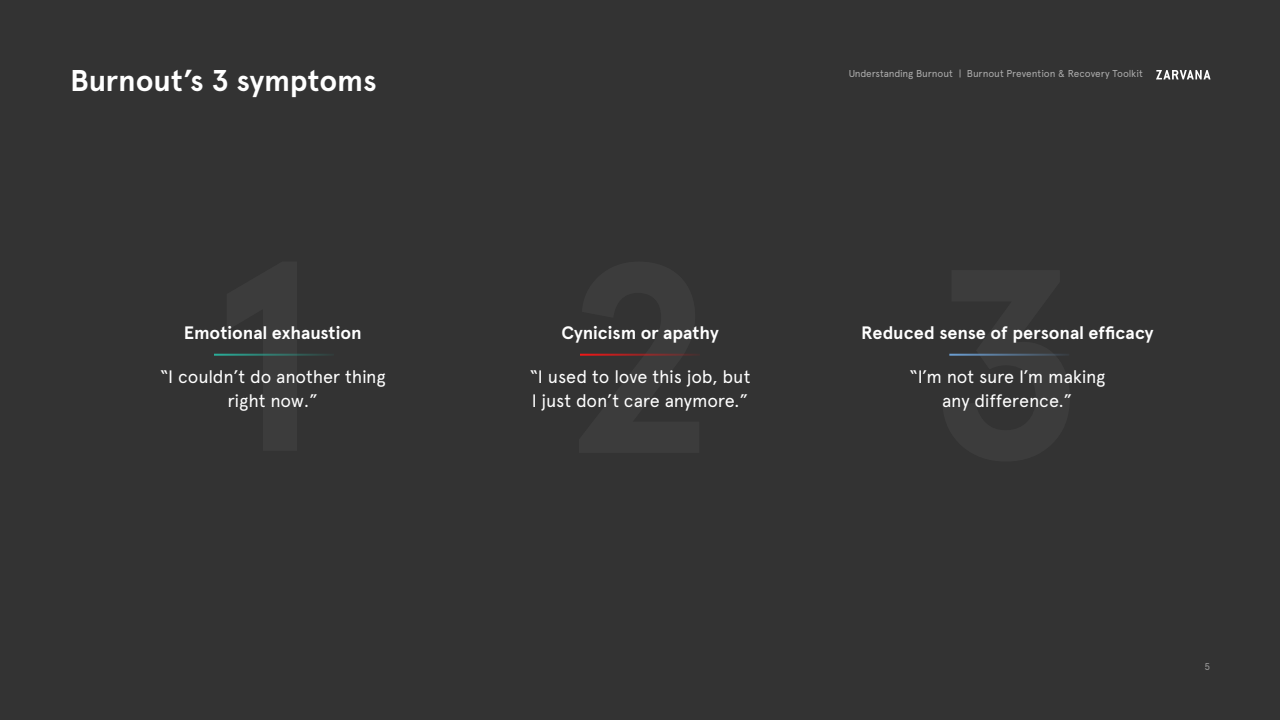
<style>
.page{position:relative;width:1280px;height:720px;background:#333}
.page>*{position:absolute;margin:0;border:0;box-sizing:border-box;transform-origin:0 0}
.t1{font:700 30px "Apercu";letter-spacing:-.005em;color:#fff}
.t2{font:18px/24px "Apercu";letter-spacing:-.01em;color:#fff;text-align:center}
.t3{font:700 18px "Apercu";color:#fff}
.t4{font:10px "Apercu";letter-spacing:-.005em;color:#fff}
.t5{font:10px "Apercu";color:#999}
</style>
<div class="page">
<svg style="left:1156px;top:70px;width:55px;height:9px"></svg>
<svg style="left:227px;top:353px;width:70px;height:1px"></svg>
<svg style="left:580px;top:353px;width:105px;height:1px"></svg>
<svg style="left:949px;top:353px;width:105px;height:1px"></svg>
<hr style="left:214px;top:354px;width:120px;height:2px;background:#2ab19c">
<hr style="left:580px;top:354px;width:120px;height:2px;background:#f51717">
<hr style="left:949px;top:354px;width:120px;height:2px;background:#6ea2d7">
<h1 class="t1" style="left:70px;top:63px;width:308px">Burnout’s 3 symptoms</h1>
<p class="t4" style="left:848px;top:68px;width:296px">Understanding Burnout | Burnout Prevention &amp; Recovery Toolkit</p>
<p class="t3" style="left:184px;top:322px;width:179px">Emotional exhaustion</p>
<p class="t2" style="left:160px;top:364px;width:227px">“I couldn’t do another thing right now.”</p>
<p class="t3" style="left:561px;top:322px;width:159px">Cynicism or apathy</p>
<p class="t2" style="left:529px;top:364px;width:223px;text-align:left">“I used to love this job, but<br>I just don’t care anymore.”</p>
<p class="t3" style="left:861px;top:322px;width:294px">Reduced sense of personal efficacy</p>
<p class="t2" style="left:909px;top:364px;width:198px">“I’m not sure I’m making any difference.”</p>
<p class="t5" style="left:1204px;top:661px;width:7px">5</p>
</div>
